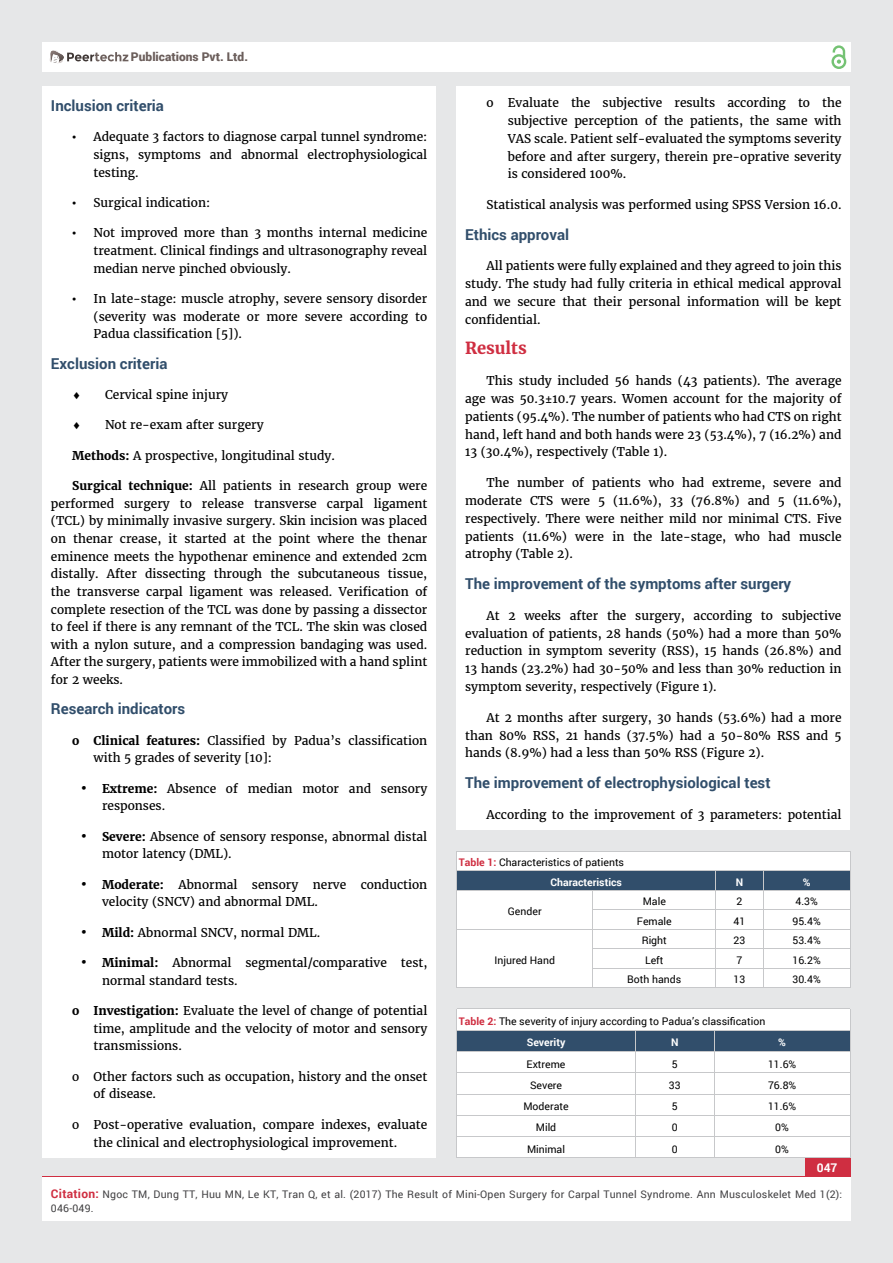
<style>
.page{position:relative;width:893px;height:1263px;background:#e6e7e8}
.page>*{position:absolute;margin:0;border:0;box-sizing:border-box;transform-origin:0 0}
.t1{font:700 16.5px "Merriweather";color:#cf2e41}
.t2{font:700 15px "Roboto";color:#314e6b}
.t3{font:12px/17.9px "Merriweather";color:#000;text-align:justify}
.t4{font:900 12px "Roboto";color:#6b5e5b}
.t5{font:700 12px "Roboto";color:#fff}
.t6{font:10.5px/19.5px "Roboto";color:#000;text-align:right}
.t7{font:10.5px/13.5px "Roboto";letter-spacing:.02em;color:#414042}
.t8{font:700 10.5px "Roboto";color:#fff}
.s1{font-family:"Times New Roman"}
.s2{font-weight:700}
.s3{font-weight:700;font-size:15px}
.s4{font-weight:700;color:#cf2e41}
.s5{font-weight:700;color:#fff}
.s6{font-weight:700;font-size:12px;color:#cf2e41}
</style>
<div class="page">
<div style="left:42px;top:43px;width:808px;height:29px;background:#fff"></div>
<div style="left:831px;top:54px;width:15px;height:15px;border:2px solid #74c273;border-radius:50%"></div>
<svg style="left:831px;top:45px;width:15px;height:19px"></svg>
<div style="left:804px;top:1156px;width:46px;height:43px;background:#cf2e41"></div>
<svg style="left:49px;top:50px;width:79px;height:14px"></svg>
<div style="left:42px;top:1177px;width:809px;height:43px;background:#fff"></div>
<div style="left:42px;top:87px;width:394px;height:1071px;background:#fff"></div>
<div style="left:457px;top:87px;width:393px;height:743px;background:#fff"></div>
<div style="left:457px;top:852px;width:393px;height:19px;background:#fff"></div>
<hr style="left:457px;top:851px;width:136px;height:1px;background:#c7c8ca">
<hr style="left:593px;top:851px;width:257px;height:1px;background:#c7c8ca">
<svg style="left:457px;top:871px;width:393px;height:117px;background:#dadfe4"></svg>
<div style="left:457px;top:1010px;width:393px;height:20px;background:#fff"></div>
<hr style="left:457px;top:1009px;width:178px;height:1px;background:#c7c8ca">
<hr style="left:635px;top:1009px;width:215px;height:1px;background:#c7c8ca">
<svg style="left:457px;top:1030px;width:393px;height:128px;background:#dbe0e4"></svg>
<hr style="left:714px;top:1137px;width:136px;height:1px;background:#c7c8ca">
<hr style="left:457px;top:1158px;width:393px;height:1px;background:#c7c8ca">
<p class="t4" style="left:131px;top:49px;width:118px">Publications Pvt. Ltd.</p>
<p class="t2" style="left:51px;top:95px;width:114px">Inclusion criteria</p>
<p class="t3" style="left:94px;top:128px;width:335px;text-indent:-21px"><span class="s1">•</span> Adequate 3 factors to diagnose carpal tunnel syndrome: signs, symptoms and abnormal electrophysiological testing.</p>
<p class="t3" style="left:72px;top:194px;width:140px"><span class="s1">•</span> Surgical indication:</p>
<p class="t3" style="left:94px;top:224px;width:335px;text-indent:-21px"><span class="s1">•</span> Not improved more than 3 months internal medicine treatment. Clinical findings and ultrasonography reveal median nerve pinched obviously.</p>
<p class="t3" style="left:94px;top:290px;width:335px;text-indent:-21px"><span class="s1">•</span> In late-stage: muscle atrophy, severe sensory disorder (severity was moderate or more severe according to Padua classification [5]).</p>
<p class="t2" style="left:51px;top:353px;width:118px">Exclusion criteria</p>
<p class="t3" style="left:72px;top:386px;width:157px">◻ Cervical spine injury</p>
<p class="t3" style="left:72px;top:416px;width:193px">◻ Not re-exam after surgery</p>
<p class="t3" style="left:72px;top:447px;width:264px"><span class="s2">Methods:</span> A prospective, longitudinal study.</p>
<p class="t3" style="left:51px;top:477px;width:378px;text-indent:21px"><span class="s2">Surgical technique:</span> All patients in research group were performed surgery to release transverse carpal ligament (TCL) by minimally invasive surgery. Skin incision was placed on thenar crease, it started at the point where the thenar eminence meets the hypothenar eminence and extended 2cm distally. After dissecting through the subcutaneous tissue, the transverse carpal ligament was released. Verification of complete resection of the TCL was done by passing a dissector to feel if there is any remnant of the TCL. The skin was closed with a nylon suture, and a compression bandaging was used.<br>After the surgery, patients were immobilized with a hand splint for 2 weeks.</p>
<p class="t2" style="left:51px;top:699px;width:136px">Research indicators</p>
<p class="t3" style="left:94px;top:732px;width:335px;text-indent:-21px"><span class="s2">o Clinical features:</span> Classified by Padua’s classification with 5 grades of severity [10]:</p>
<p class="t3" style="left:102px;top:780px;width:327px;text-indent:-21px"><span class="s3">•</span> <span class="s2">Extreme:</span> Absence of median motor and sensory responses.</p>
<p class="t3" style="left:102px;top:828px;width:327px;text-indent:-21px"><span class="s3">•</span> <span class="s2">Severe:</span> Absence of sensory response, abnormal distal motor latency (DML).</p>
<p class="t3" style="left:102px;top:876px;width:327px;text-indent:-21px"><span class="s3">•</span> <span class="s2">Moderate:</span> Abnormal sensory nerve conduction velocity (SNCV) and abnormal DML.</p>
<p class="t3" style="left:81px;top:924px;width:241px"><span class="s3">•</span> <span class="s2">Mild:</span> Abnormal SNCV, normal DML.</p>
<p class="t3" style="left:102px;top:954px;width:327px;text-indent:-21px"><span class="s3">•</span> <span class="s2">Minimal:</span> Abnormal segmental/comparative test, normal standard tests.</p>
<p class="t3" style="left:94px;top:1002px;width:335px;text-indent:-21px"><span class="s2">o Investigation:</span> Evaluate the level of change of potential time, amplitude and the velocity of motor and sensory transmissions.</p>
<p class="t3" style="left:94px;top:1068px;width:335px;text-indent:-21px">o Other factors such as occupation, history and the onset of disease.</p>
<p class="t3" style="left:94px;top:1116px;width:335px;text-indent:-21px">o Post-operative evaluation, compare indexes, evaluate the clinical and electrophysiological improvement.</p>
<p class="t3" style="left:508px;top:94px;width:335px;text-indent:-21px">o Evaluate the subjective results according to the subjective perception of the patients, the same with VAS scale. Patient self-evaluated the symptoms severity before and after surgery, therein pre-oprative severity is considered 100%.</p>
<p class="t3" style="left:486px;top:196px;width:356px">Statistical analysis was performed using SPSS Version 16.0.</p>
<p class="t2" style="left:465px;top:224px;width:105px">Ethics approval</p>
<p class="t3" style="left:465px;top:257px;width:378px;text-indent:21px">All patients were fully explained and they agreed to join this study. The study had fully criteria in ethical medical approval and we secure that their personal information will be kept confidential.</p>
<h1 class="t1" style="left:465px;top:338px;width:63px">Results</h1>
<p class="t3" style="left:465px;top:372px;width:378px;text-indent:21px">This study included 56 hands (43 patients). The average age was 50.3±10.7 years. Women account for the majority of patients (95.4%). The number of patients who had CTS on right hand, left hand and both hands were 23 (53.4%), 7 (16.2%) and 13 (30.4%), respectively (Table 1).</p>
<p class="t3" style="left:465px;top:474px;width:378px;text-indent:21px">The number of patients who had extreme, severe and moderate CTS were 5 (11.6%), 33 (76.8%) and 5 (11.6%), respectively. There were neither mild nor minimal CTS. Five patients (11.6%) were in the late-stage, who had muscle atrophy (Table 2).</p>
<p class="t2" style="left:465px;top:573px;width:328px">The improvement of the symptoms after surgery</p>
<p class="t3" style="left:465px;top:606px;width:378px;text-indent:21px">At 2 weeks after the surgery, according to subjective evaluation of patients, 28 hands (50%) had a more than 50% reduction in symptom severity (RSS), 15 hands (26.8%) and 13 hands (23.2%) had 30-50% and less than 30% reduction in symptom severity, respectively (Figure 1).</p>
<p class="t3" style="left:465px;top:708px;width:378px;text-indent:21px">At 2 months after surgery, 30 hands (53.6%) had a more than 80% RSS, 21 hands (37.5%) had a 50-80% RSS and 5 hands (8.9%) had a less than 50% RSS (Figure 2).</p>
<p class="t2" style="left:465px;top:772px;width:307px">The improvement of electrophysiological test</p>
<p class="t3" style="left:486px;top:805px;width:357px">According to the improvement of 3 parameters: potential</p>
<p class="t6" style="left:459px;top:853px;width:167px"><span class="s4">Table 1:</span> Characteristics of patients<br><span class="s5">Characteristics</span></p>
<p class="t8" style="left:736px;top:875px;width:9px">N</p>
<p class="t8" style="left:803px;top:875px;width:9px">%</p>
<p class="t6" style="left:508px;top:901px;width:35px">Gender</p>
<p class="t6" style="left:643px;top:892px;width:25px">Male</p>
<p class="t6" style="left:736px;top:892px;width:7px">2</p>
<p class="t6" style="left:795px;top:892px;width:24px">4.3%</p>
<p class="t6" style="left:637px;top:911px;width:36px">Female</p>
<p class="t6" style="left:733px;top:911px;width:13px">41</p>
<p class="t6" style="left:792px;top:911px;width:30px">95.4%</p>
<p class="t6" style="left:642px;top:931px;width:27px">Right</p>
<p class="t6" style="left:733px;top:931px;width:13px">23</p>
<p class="t6" style="left:792px;top:931px;width:30px">53.4%</p>
<p class="t6" style="left:645px;top:950px;width:20px">Left</p>
<p class="t6" style="left:736px;top:950px;width:7px">7</p>
<p class="t6" style="left:792px;top:950px;width:30px">16.2%</p>
<p class="t6" style="left:627px;top:970px;width:56px">Both hands</p>
<p class="t6" style="left:733px;top:970px;width:13px">13</p>
<p class="t6" style="left:792px;top:970px;width:30px">30.4%</p>
<p class="t6" style="left:527px;top:1010px;width:240px;line-height:21.3px;text-align:left;text-indent:-68px"><span class="s4">Table 2:</span> The severity of injury according to Padua’s classification<br><span class="s5">Severity</span></p>
<p class="t6" style="left:494px;top:950px;width:62px">Injured Hand</p>
<p class="t8" style="left:671px;top:1035px;width:9px">N</p>
<p class="t8" style="left:778px;top:1035px;width:9px">%</p>
<p class="t6" style="left:526px;top:1054px;width:40px">Extreme</p>
<p class="t6" style="left:672px;top:1054px;width:7px">5</p>
<p class="t6" style="left:768px;top:1054px;width:30px">11.6%</p>
<p class="t6" style="left:530px;top:1075px;width:34px">Severe</p>
<p class="t6" style="left:669px;top:1075px;width:13px">33</p>
<p class="t6" style="left:768px;top:1075px;width:30px">76.8%</p>
<p class="t6" style="left:523px;top:1096px;width:47px">Moderate</p>
<p class="t6" style="left:672px;top:1096px;width:7px">5</p>
<p class="t6" style="left:768px;top:1096px;width:30px">11.6%</p>
<p class="t6" style="left:536px;top:1118px;width:22px">Mild</p>
<p class="t6" style="left:672px;top:1118px;width:7px">0</p>
<p class="t6" style="left:775px;top:1118px;width:15px">0%</p>
<p class="t6" style="left:527px;top:1139px;width:40px">Minimal</p>
<p class="t6" style="left:672px;top:1139px;width:7px">0</p>
<p class="t6" style="left:775px;top:1139px;width:15px">0%</p>
<p class="t5" style="left:817px;top:1159px;width:22px">047</p>
<p class="t7" style="left:51px;top:1188px;width:793px"><span class="s6">Citation:</span> Ngoc TM, Dung TT, Huu MN, Le KT, Tran Q, et al. (2017) The Result of Mini-Open Surgery for Carpal Tunnel Syndrome. Ann Musculoskelet Med 1(2):<br>046-049.</p>
</div>
